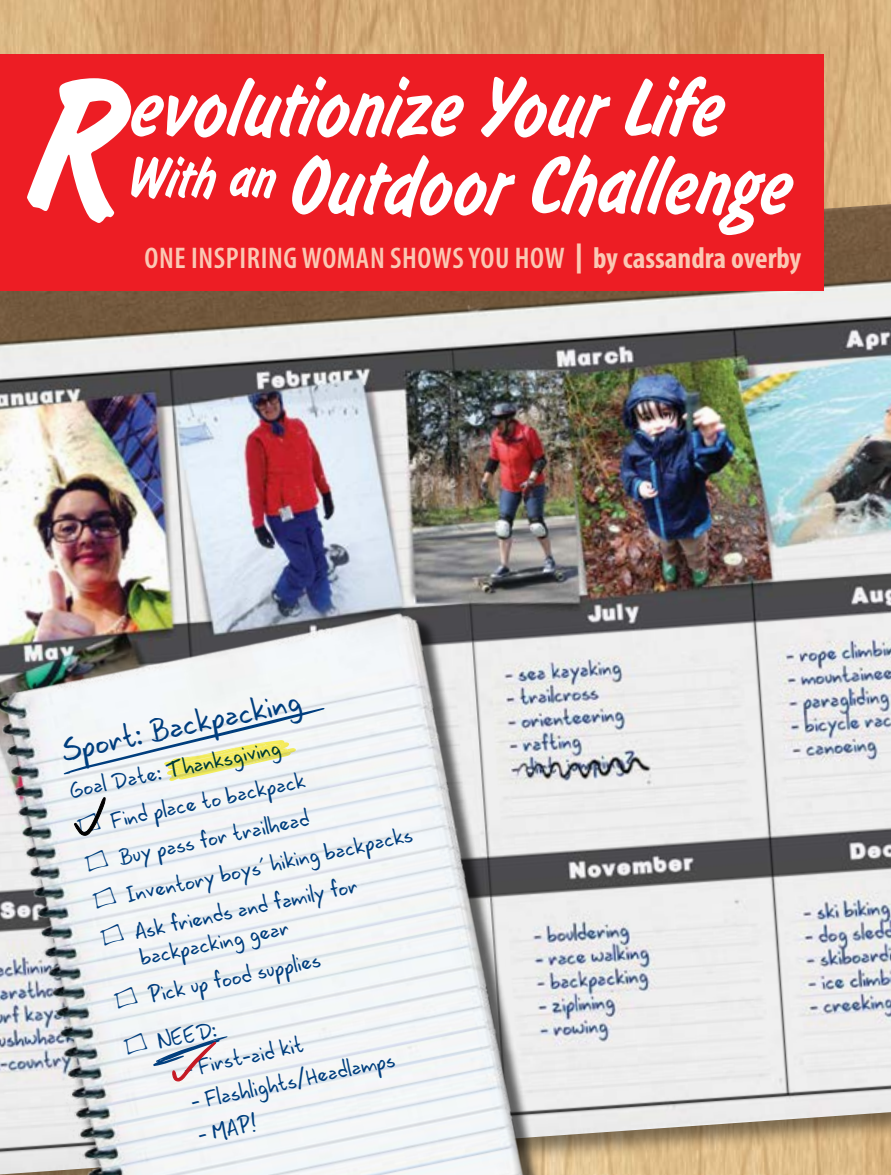
<style>
.page{position:relative;width:891px;height:1175px;background:#fff}
.page>*{position:absolute;margin:0;border:0;box-sizing:border-box;transform-origin:0 0}
.t1{font:600 condensed 30px "Myriad Pro";letter-spacing:.02em;color:#fbc8b4}
.t2{font:30px "Lavos Handy";color:#003e7e}
.t3{font:21px/37.8px "Lavos Handy";color:#003e7e}
.s1{font-weight:900;font-stretch:normal}
.s2{font-weight:700}
.s3{font-family:"Some Boxes"}
</style>
<div class="page">
<img style="left:0;top:0;width:891px;height:191px">
<img style="left:0;top:204px;width:891px;height:970px">
<div style="left:0;top:55px;width:824px;height:236px;background:#ed1d24"></div>
<svg style="left:27px;top:76px;width:698px;height:147px"></svg>
<svg style="left:131px;top:155px;width:662px;height:80px"></svg>
<img style="left:0;top:587px;width:563px;height:587px">
<svg style="left:63px;top:707px;width:262px;height:129px"></svg>
<svg style="left:153px;top:1036px;width:75px;height:48px"></svg>
<h1 class="t1" style="left:145px;top:239px;width:658px">ONE INSPIRING WOMAN SHOWS YOU HOW <span class="s1">|</span> <span class="s2">by cassandra overby</span></h1>
<h1 class="t2" style="left:57px;top:731px;width:246px;rotate:-12deg">Sport: Backpacking</h1>
<p class="t3" style="left:66px;top:773px;width:327px;rotate:-12deg">Goal Date: Thanksgiving<br><span class="s3">L</span> Find place to backpack<br><span class="s3">L</span> Buy pass for trailhead<br><span class="s3">L</span> Inventory boys’ hiking backpacks<br><span class="s3">L</span> Ask friends and family for</p>
<p class="t3" style="left:103px;top:948px;width:212px;text-align:center;rotate:-12deg">backpacking gear<br><span class="s3">L</span> Pick up food supplies</p>
<p class="t3" style="left:121px;top:1030px;width:95px;rotate:-12deg"><span class="s3">L</span> NEED:</p>
<p class="t3" style="left:181px;top:1052px;width:123px;rotate:-12deg">- First-aid kit</p>
<p class="t3" style="left:188px;top:1084px;width:210px;rotate:-12deg">- Flashlights/Headlamps</p>
<p class="t3" style="left:195px;top:1117px;width:61px;rotate:-12deg">- MAP!</p>
</div>
